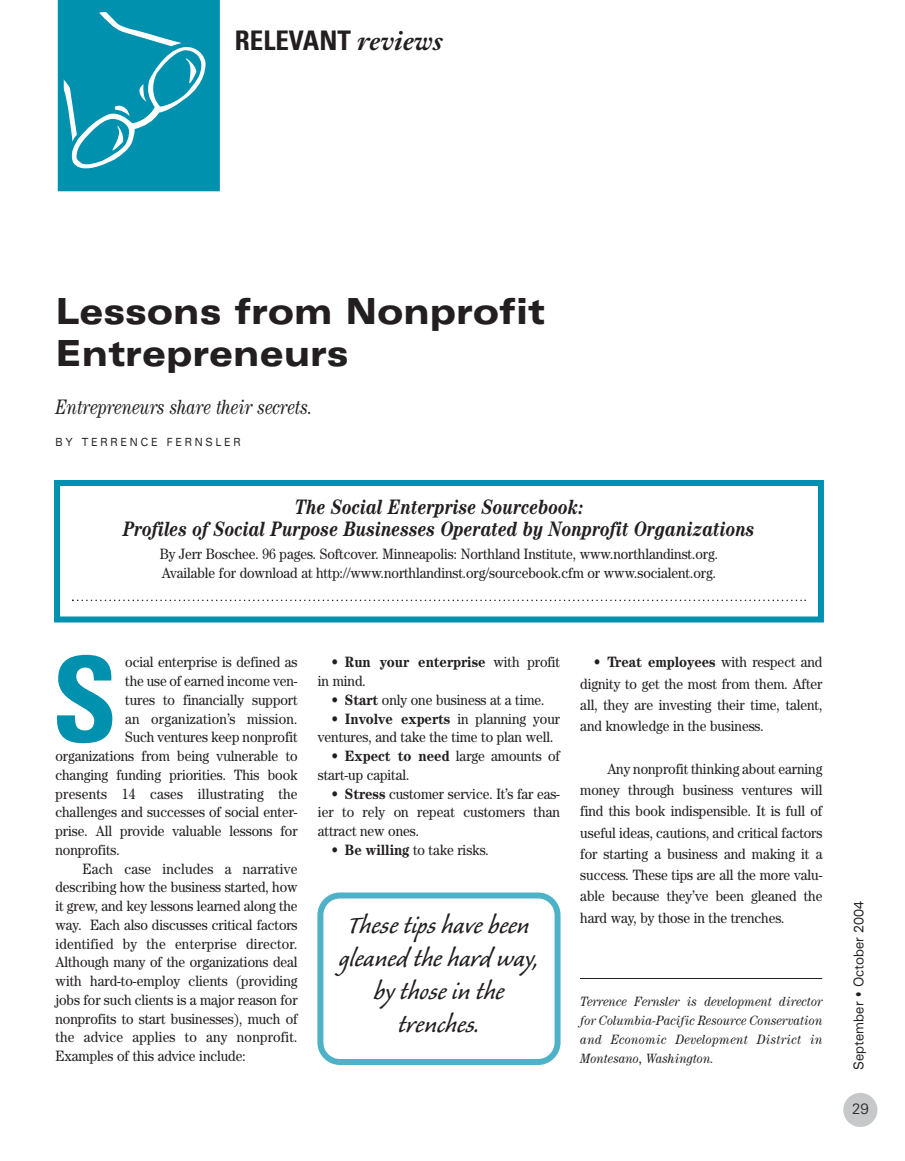
<style>
.page{position:relative;width:905px;height:1161px;background:#fff}
.page>*{position:absolute;margin:0;border:0;box-sizing:border-box;transform-origin:0 0}
.t1{font:700 condensed 118.5px "Univers";color:#0091af}
.t2{font:900 expanded 36px/42px "Univers";color:#231f20;scale:.9 1}
.t3{font:31.5px/33px "Caliban";color:#231f20;text-align:center}
.t4{font:700 condensed 27px "Univers";color:#231f20}
.t5{font:italic 700 21px/22.5px "Century";color:#231f20;text-align:center;scale:.8 1}
.t6{font:italic 21px "Century";color:#231f20;scale:.8 1}
.t7{font:15px/21.3px "Century";letter-spacing:-.005em;color:#231f20;scale:.9 1}
.t8{font:15px "Century";letter-spacing:.015em;color:#231f20;scale:.9 1}
.t9{font:300 15px "Univers";color:#231f20}
.t10{font:italic 13.5px/19px "Century";letter-spacing:.02em;color:#231f20;text-align:justify;scale:.9 1}
.t11{font:expanded 13.5px "Univers";color:#231f20;scale:.8 1}
.t12{font:expanded 11.25px "Univers";letter-spacing:.295em;color:#231f20;scale:.8 1}
.s1{font-family:"Janson Text";font-style:italic;font-stretch:normal}
.s2{font-weight:700}
</style>
<div class="page">
<svg style="left:580px;top:978px;width:243px;height:1px"></svg>
<div style="left:843px;top:1093px;width:34px;height:34px;background:#c7c8ca;border-radius:50%"></div>
<svg style="left:58px;top:0;width:162px;height:191px;background:#169ab5"></svg>
<svg style="left:72px;top:600px;width:734px;height:1px"></svg>
<div style="left:54px;top:480px;width:770px;height:142px;border:6px solid #0091af"></div>
<svg style="left:317px;top:892px;width:243px;height:173px"></svg>
<h3 class="t4" style="left:235px;top:31px;width:209px">RELEVANT <span class="s1">reviews</span></h3>
<h2 class="t2" style="left:56px;top:294px;width:545px">Lessons from Nonprofit<br>Entrepreneurs</h2>
<h3 class="t6" style="left:56px;top:400px;width:323px">Entrepreneurs share their secrets.</h3>
<p class="t12" style="left:56px;top:438px;width:233px">BY TERRENCE FERNSLER</p>
<h3 class="t5" style="left:123px;top:497px;width:791px">The Social Enterprise Sourcebook:<br>Profiles of Social Purpose Businesses Operated by Nonprofit Organizations</h3>
<p class="t7" style="left:160px;top:546px;width:621px;line-height:18.8px">By Jerr Boschee. 96 pages. Softcover. Minneapolis: Northland Institute, www.northlandinst.org.<br>Available for download at http://www.northlandinst.org/sourcebook.cfm or www.socialent.org.</p>
<h1 class="t1" style="left:52px;top:656px;width:67px">S</h1>
<p class="t7" style="left:125px;top:653px;width:193px">ocial enterprise is defined as</p>
<p class="t7" style="left:125px;top:672px;width:193px">the use of earned income ven-</p>
<p class="t7" style="left:125px;top:690px;width:193px">tures to financially support</p>
<p class="t8" style="left:125px;top:713px;width:193px">an organization’s mission.</p>
<p class="t7" style="left:125px;top:728px;width:193px">Such ventures keep nonprofit</p>
<p class="t7" style="left:56px;top:747px;width:270px">organizations from being vulnerable to</p>
<p class="t7" style="left:56px;top:765px;width:270px">changing funding priorities. This book</p>
<p class="t8" style="left:56px;top:788px;width:270px">presents 14 cases illustrating the</p>
<p class="t7" style="left:56px;top:803px;width:270px">challenges and successes of social enter-</p>
<p class="t7" style="left:56px;top:822px;width:270px">prise. All provide valuable lessons for</p>
<p class="t7" style="left:56px;top:840px;width:73px">nonprofits.</p>
<p class="t8" style="left:82px;top:863px;width:240px">Each case includes a narrative</p>
<p class="t7" style="left:56px;top:878px;width:270px">describing how the business started, how</p>
<p class="t7" style="left:56px;top:897px;width:270px">it grew, and key lessons learned along the</p>
<p class="t7" style="left:56px;top:915px;width:270px">way. Each also discusses critical factors</p>
<p class="t8" style="left:56px;top:938px;width:270px">identified by the enterprise director.</p>
<p class="t7" style="left:56px;top:953px;width:270px">Although many of the organizations deal</p>
<p class="t7" style="left:56px;top:972px;width:270px">with hard-to-employ clients (providing</p>
<p class="t7" style="left:56px;top:990px;width:270px">jobs for such clients is a major reason for</p>
<p class="t7" style="left:56px;top:1009px;width:270px">nonprofits to start businesses), much of</p>
<p class="t8" style="left:56px;top:1032px;width:270px">the advice applies to any nonprofit.</p>
<p class="t7" style="left:56px;top:1047px;width:213px">Examples of this advice include:</p>
<p class="t7" style="left:318px;top:654px;width:270px;line-height:18.8px;text-indent:13px">• <span class="s2">Run your enterprise</span> with profit in mind.</p>
<p class="t7" style="left:331px;top:690px;width:238px">• <span class="s2">Start</span> only one business at a time.</p>
<p class="t7" style="left:318px;top:710px;width:270px;line-height:18.8px;text-indent:14px">• <span class="s2">Involve experts</span> in planning your ventures, and take the time to plan well.</p>
<p class="t7" style="left:318px;top:748px;width:270px;line-height:18.8px;text-indent:14px">• <span class="s2">Expect to need</span> large amounts of start-up capital.</p>
<p class="t7" style="left:318px;top:785px;width:270px;line-height:18.8px;text-align:justify;text-indent:14px">• <span class="s2">Stress</span> customer service. It’s far eas&shy;ier to rely on repeat customers than attract new ones.</p>
<p class="t7" style="left:331px;top:840px;width:177px">• <span class="s2">Be willing</span> to take risks.</p>
<h3 class="t3" style="left:339px;top:911px;width:201px">These tips have been gleaned the hard way, by those in the trenches.</h3>
<p class="t7" style="left:580px;top:653px;width:270px;text-align:justify;text-indent:13px">• <span class="s2">Treat employees</span> with respect and dignity to get the most from them. After all, they are investing their time, talent, and knowledge in the business.</p>
<p class="t7" style="left:580px;top:759px;width:270px;text-align:justify;text-indent:27px">Any nonprofit thinking about earning money through business ventures will find this book indispensible. It is full of useful ideas, cautions, and critical factors for starting a business and making it a success. These tips are all the more valu&shy;able because they’ve been gleaned the hard way, by those in the trenches.</p>
<p class="t10" style="left:580px;top:993px;width:270px">Terrence Fernsler is development director for Columbia-Pacific Resource Conservation and Economic Development District in Montesano, Washington.</p>
<p class="t11" style="left:853px;top:1070px;width:213px;rotate:-90deg">September • October 2004</p>
<p class="t9" style="left:852px;top:1103px;width:18px">29</p>
</div>
